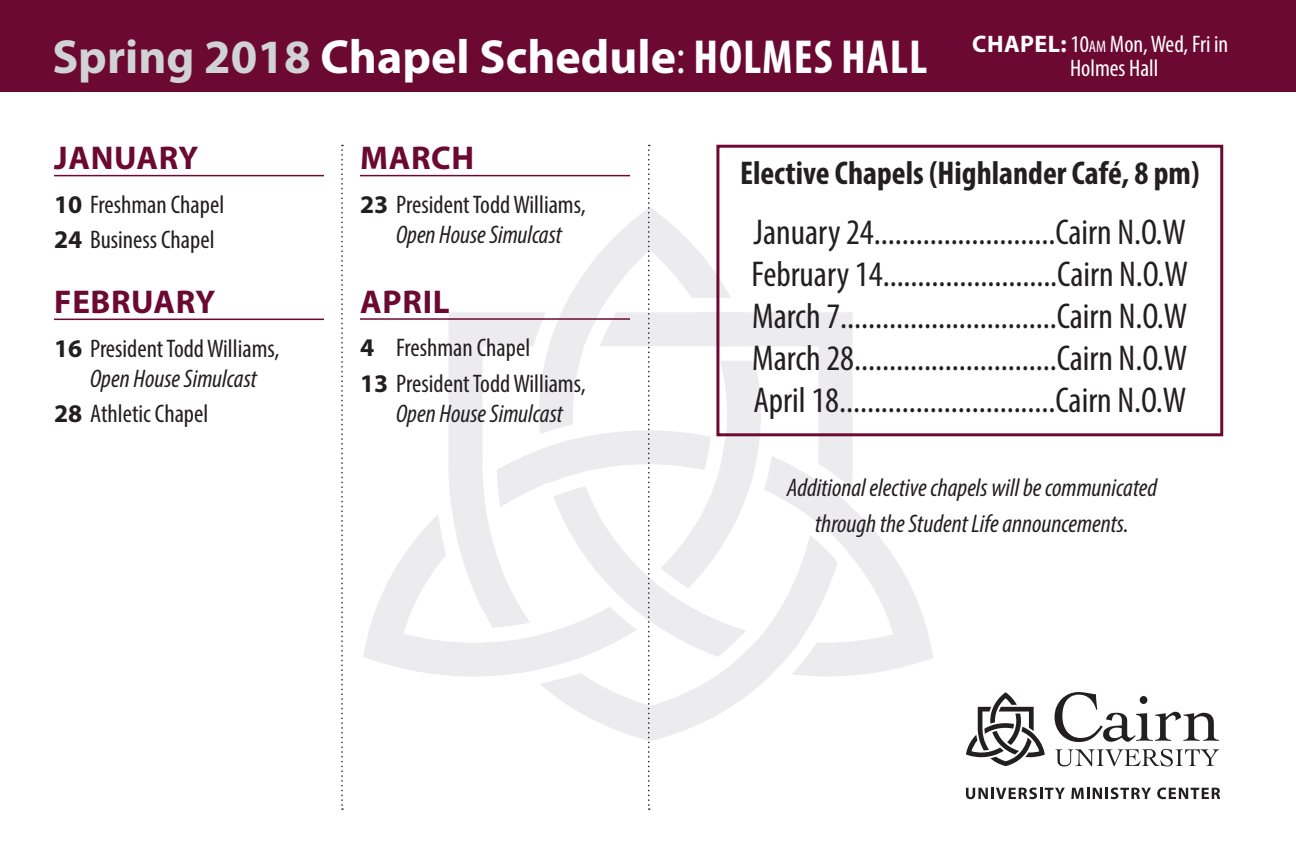
<style>
.page{position:relative;width:1296px;height:864px;background:#fff}
.page>*{position:absolute;margin:0;border:0;box-sizing:border-box;transform-origin:0 0}
.t1{font:700 48px "Myriad Pro";color:#fff}
.t2{font:condensed 36px "Myriad Pro";color:#231f20}
.t3{font:700 condensed 33px "Myriad Pro";color:#231f20}
.t4{font:700 33px "Myriad Pro";letter-spacing:.02em;color:#6c0932}
.t5{font:condensed 25.5px/30px "Myriad Pro";color:#231f20;text-align:center}
.t6{font:italic condensed 25.5px "Myriad Pro";color:#231f20}
.t7{font:condensed 24px "Myriad Pro";color:#fff}
.s1{color:#d1d2d4}
.s2{font-weight:400;font-stretch:condensed}
.s3{font-stretch:condensed}
.s4{font-weight:700;font-stretch:normal}
.s5{font-size:16.8px}
.s6{font-style:italic}
</style>
<div class="page">
<div style="left:0;top:0;width:1296px;height:92px;background:#6c0932"></div>
<hr style="left:54px;top:175px;width:270px;height:1px;background:#6c0932">
<hr style="left:54px;top:319px;width:270px;height:1px;background:#6c0932">
<hr style="left:360px;top:175px;width:270px;height:1px;background:#6c0932">
<hr style="left:360px;top:318px;width:270px;height:2px;background:#6c0932">
<svg style="left:363px;top:145px;width:571px;height:665px"></svg>
<svg style="left:341px;top:145px;width:2px;height:665px"></svg>
<div style="left:716px;top:145px;width:507px;height:291px;border:3px solid #6c0932"></div>
<svg style="left:1055px;top:692px;width:164px;height:50px"></svg>
<svg style="left:966px;top:692px;width:79px;height:74px"></svg>
<svg style="left:1055px;top:749px;width:165px;height:17px"></svg>
<svg style="left:966px;top:788px;width:99px;height:11px"></svg>
<svg style="left:1071px;top:788px;width:80px;height:11px"></svg>
<svg style="left:1157px;top:788px;width:63px;height:11px"></svg>
<p class="t1" style="left:52px;top:26px;width:876px"><span class="s1">Spring 2018</span> Chapel Schedule<span class="s2">:</span> <span class="s3">HOLMES HALL</span></p>
<p class="t7" style="left:972px;top:29px;width:258px"><span class="s4">CHAPEL:</span> 10<span class="s5">am</span> Mon, Wed, Fri in</p>
<p class="t7" style="left:1070px;top:53px;width:90px">Holmes Hall</p>
<p class="t4" style="left:54px;top:137px;width:145px">JANUARY</p>
<p class="t5" style="left:54px;top:189px;width:172px"><span class="s4">10</span> Freshman Chapel</p>
<p class="t5" style="left:54px;top:225px;width:162px"><span class="s4">24</span> Business Chapel</p>
<p class="t4" style="left:54px;top:281px;width:162px">FEBRUARY</p>
<p class="t5" style="left:54px;top:333px;width:227px"><span class="s4">16</span> President Todd Williams,<br><span class="s6">Open House Simulcast</span></p>
<p class="t5" style="left:54px;top:398px;width:156px"><span class="s4">28</span> Athletic Chapel</p>
<p class="t4" style="left:360px;top:137px;width:115px">MARCH</p>
<p class="t5" style="left:360px;top:189px;width:227px"><span class="s4">23</span> President Todd Williams,<br><span class="s6">Open House Simulcast</span></p>
<p class="t4" style="left:360px;top:280px;width:91px">APRIL</p>
<p class="t5" style="left:360px;top:333px;width:172px"><span class="s4">4</span> Freshman Chapel</p>
<p class="t5" style="left:360px;top:368px;width:227px"><span class="s4">13</span> President Todd Williams,<br><span class="s6">Open House Simulcast</span></p>
<p class="t3" style="left:740px;top:152px;width:461px">Elective Chapels (Highlander Café, 8 pm)</p>
<p class="t2" style="left:754px;top:210px;width:434px">January 24..........................Cairn N.O.W</p>
<p class="t2" style="left:752px;top:252px;width:438px">February 14.........................Cairn N.O.W</p>
<p class="t2" style="left:752px;top:294px;width:437px">March 7...............................Cairn N.O.W</p>
<p class="t2" style="left:752px;top:336px;width:437px">March 28.............................Cairn N.O.W</p>
<p class="t2" style="left:753px;top:378px;width:434px">April 18...............................Cairn N.O.W</p>
<p class="t6" style="left:787px;top:473px;width:372px">Additional elective chapels will be communicated</p>
<p class="t6" style="left:815px;top:508px;width:315px">through the Student Life announcements.</p>
</div>
